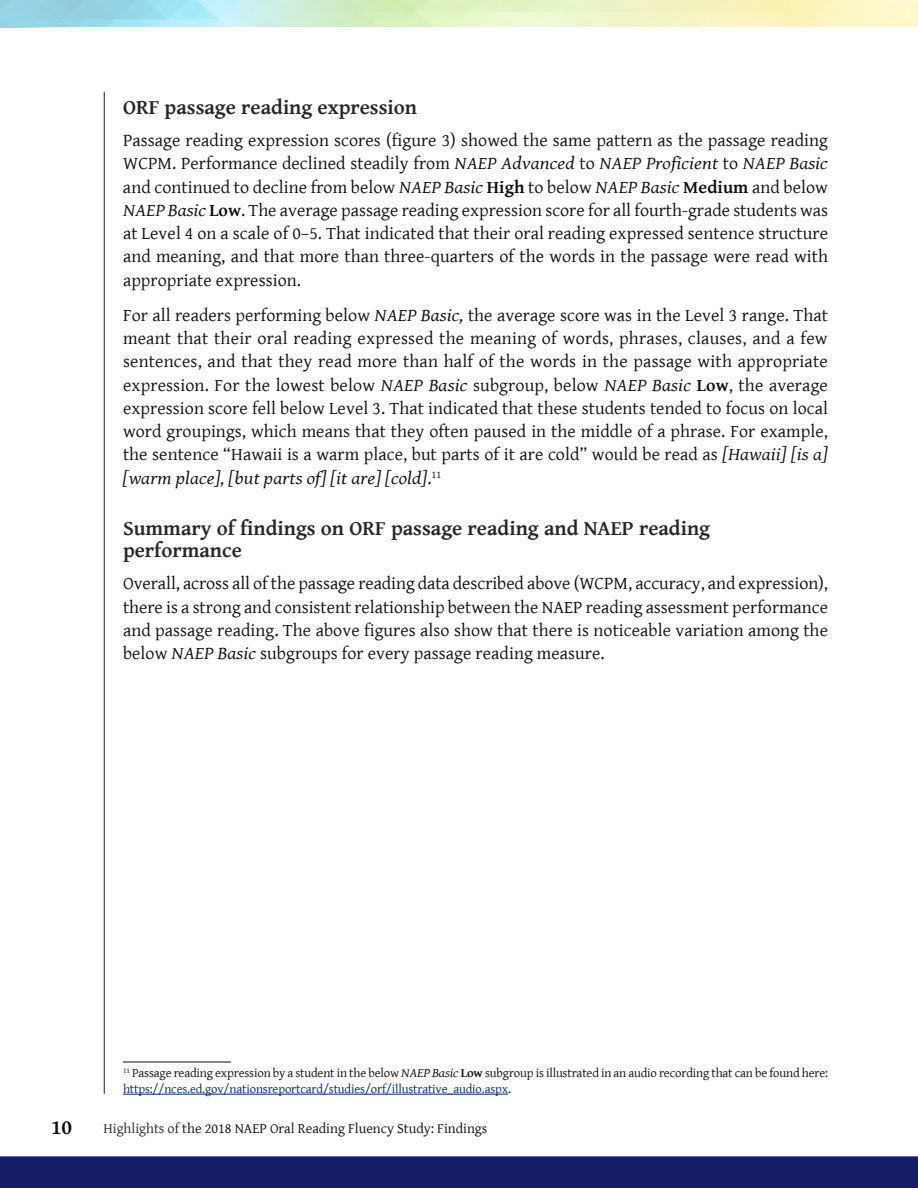
<style>
.page{position:relative;width:918px;height:1188px;background:#fff}
.page>*{position:absolute;margin:0;border:0;box-sizing:border-box;transform-origin:0 0}
.t1{font:700 21px/21.8px "Gentium Basic";color:#262626}
.t2{font:700 21px "Gentium Basic";color:#0d0d0d}
.t3{font:18px/23.2px "Gentium Basic";letter-spacing:.005em;color:#0d0d0d;text-align:justify}
.t4{font:14.25px "Gentium Basic";color:#0d0d0d}
.t5{font:12.75px/15.3px "Gentium Basic";letter-spacing:-.01em;color:#0d0d0d}
.t6{font:10.5px "Gentium Basic";color:#0d0d0d}
.s1{font-style:italic}
.s2{font-weight:700}
.s3{color:#002577}
.s4{color:#262626}
</style>
<div class="page">
<div style="left:0;top:1156px;width:918px;height:32px;background:#171c66"></div>
<hr style="left:123px;top:1062px;width:108px;height:1px;background:#0d0d0d">
<hr style="left:123px;top:1094px;width:385px;height:1px;background:#002577">
<hr style="left:104px;top:92px;width:1px;height:1002px;background:#171c66">
<svg style="left:0;top:0;width:918px;height:28px;background:#d7edd2"></svg>
<h5 class="t1" style="left:123px;top:95px;width:296px">ORF passage reading expression</h5>
<p class="t3" style="left:123px;top:128px;width:707px">Passage reading expression scores (figure 3) showed the same pattern as the passage reading WCPM. Performance declined steadily from <span class="s1">NAEP Advanced</span> to <span class="s1">NAEP Proficient</span> to <span class="s1">NAEP Basic </span>and continued to decline from below <span class="s1">NAEP Basic</span> <span class="s2">High</span> to below <span class="s1">NAEP Basic</span> <span class="s2">Medium</span> and below <span class="s1">NAEP Basic</span> <span class="s2">Low</span>. The average passage reading expression score for all fourth-grade students was at Level 4 on a scale of 0–5. That indicated that their oral reading expressed sentence structure and meaning, and that more than three-quarters of the words in the passage were read with appropriate expression.</p>
<p class="t3" style="left:123px;top:303px;width:707px">For all readers performing below <span class="s1">NAEP Basic,</span> the average score was in the Level 3 range. That meant that their oral reading expressed the meaning of words, phrases, clauses, and a few sentences, and that they read more than half of the words in the passage with appropriate expression. For the lowest below <span class="s1">NAEP Basic</span> subgroup, below <span class="s1">NAEP Basic</span> <span class="s2">Low</span>, the average expression score fell below Level 3. That indicated that these students tended to focus on local word groupings, which means that they often paused in the middle of a phrase. For example, the sentence “Hawaii is a warm place, but parts of it are cold” would be read as <span class="s1">[Hawaii] [is a] [warm place], [but parts of] [it are] [cold]</span>.</p>
<p class="t6" style="left:432px;top:466px;width:11px">11</p>
<h5 class="t1" style="left:123px;top:517px;width:589px">Summary of findings on ORF passage reading and NAEP reading performance</h5>
<p class="t3" style="left:123px;top:571px;width:707px">Overall, across all of the passage reading data described above (WCPM, accuracy, and expression), there is a strong and consistent relationship between the NAEP reading assessment performance and passage reading. The above figures also show that there is noticeable variation among the below <span class="s1">NAEP Basic</span> subgroups for every passage reading measure.</p>
<p class="t5" style="left:123px;top:1065px;width:707px"><sup>11</sup> Passage reading expression by a student in the below <span class="s1">NAEP Basic</span> <span class="s2">Low</span> subgroup is illustrated in an audio recording that can be found here: <span class="s3">https://nces.ed.gov/nationsreportcard/studies/orf/illustrative_audio.aspx</span>.</p>
<p class="t2" style="left:51px;top:1112px;width:23px">10</p>
<p class="t4" style="left:104px;top:1118px;width:385px"><span class="s4">Highlights of</span> the 2018 NAEP Oral Reading Fluency Study: Findings</p>
</div>
